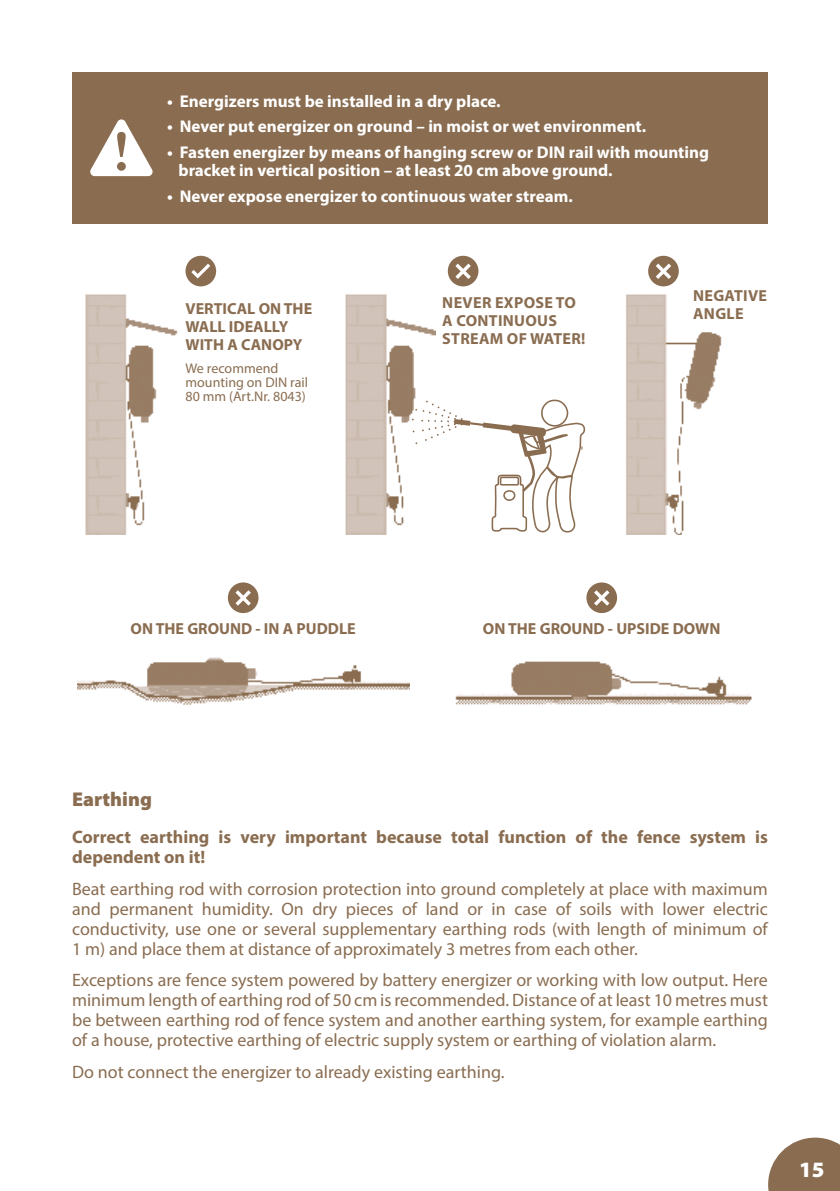
<style>
.page{position:relative;width:840px;height:1191px;background:#fff}
.page>*{position:absolute;margin:0;border:0;box-sizing:border-box;transform-origin:0 0}
.t1{font:900 22px "Myriad Pro";color:#fff}
.t2{font:900 20px "Myriad Pro";color:#8a6d51}
.t3{font:18px/20px "Myriad Pro";color:#8a6d51;text-align:justify}
.t4{font:700 18px/20px "Myriad Pro";color:#8a6d51}
.t5{font:700 17px/18px "Myriad Pro";color:#fff}
.t6{font:700 16px/18px "Myriad Pro";color:#8a6d51}
.t7{font:700 16px/18px "Myriad Pro";letter-spacing:.02em;color:#8a6d51}
.t8{font:14px/14px "Myriad Pro";color:#8a6d51}
</style>
<div class="page">
<svg style="left:768px;top:1137px;width:71px;height:54px;background:#9b836b"></svg>
<img style="left:626px;top:281px;width:96px;height:254px">
<img style="left:77px;top:657px;width:332px;height:48px">
<img style="left:455px;top:661px;width:297px;height:44px">
<div style="left:586px;top:582px;width:30px;height:31px;background:#8a6d51;border-radius:50%"></div>
<svg style="left:594px;top:590px;width:15px;height:15px"></svg>
<div style="left:228px;top:582px;width:30px;height:31px;background:#8a6d51;border-radius:50%"></div>
<svg style="left:235px;top:590px;width:16px;height:15px"></svg>
<img style="left:345px;top:294px;width:90px;height:241px">
<div style="left:447px;top:256px;width:31px;height:30px;background:#8a6d51;border-radius:50%"></div>
<svg style="left:455px;top:263px;width:15px;height:16px"></svg>
<div style="left:540px;top:399px;width:28px;height:28px;border:2px solid #8a6d51;border-radius:50%"></div>
<svg style="left:412px;top:400px;width:174px;height:135px"></svg>
<img style="left:85px;top:294px;width:93px;height:241px">
<div style="left:185px;top:256px;width:31px;height:30px;background:#8a6d51;border-radius:50%"></div>
<svg style="left:191px;top:264px;width:19px;height:14px"></svg>
<div style="left:647px;top:256px;width:31px;height:30px;background:#8a6d51;border-radius:50%"></div>
<svg style="left:656px;top:263px;width:14px;height:16px"></svg>
<div style="left:72px;top:72px;width:695px;height:151px;background:#8a6d51"></div>
<svg style="left:90px;top:119px;width:63px;height:57px"></svg>
<p class="t5" style="left:167px;top:91px;width:335px">• Energizers must be installed in a dry place.</p>
<p class="t5" style="left:167px;top:117px;width:480px">• Never put energizer on ground – in moist or wet environment.</p>
<p class="t5" style="left:178px;top:143px;width:532px;text-indent:-11px">• Fasten energizer by means of hanging screw or DIN rail with mounting bracket in vertical position – at least 20 cm above ground.</p>
<p class="t5" style="left:167px;top:186px;width:407px">• Never expose energizer to continuous water stream.</p>
<p class="t6" style="left:185px;top:299px;width:128px">VERTICAL ON THE<br>WALL IDEALLY<br>WITH A CANOPY</p>
<p class="t8" style="left:185px;top:361px;width:124px">We recommend mounting on DIN rail<br>80 mm (Art.Nr. 8043)</p>
<p class="t7" style="left:442px;top:293px;width:144px">NEVER EXPOSE TO<br>A CONTINUOUS<br>STREAM OF WATER!</p>
<p class="t7" style="left:692px;top:286px;width:75px">NEGATIVE<br>ANGLE</p>
<p class="t6" style="left:130px;top:619px;width:226px">ON THE GROUND - IN A PUDDLE</p>
<p class="t6" style="left:482px;top:619px;width:239px">ON THE GROUND - UPSIDE DOWN</p>
<p class="t2" style="left:72px;top:788px;width:81px">Earthing</p>
<p class="t4" style="left:72px;top:826px;width:697px">Correct earthing is very important because total function of the fence system is dependent on it!</p>
<p class="t3" style="left:72px;top:878px;width:697px">Beat earthing rod with corrosion protection into ground completely at place with maximum and permanent humidity. On dry pieces of land or in case of soils with lower electric conductivity, use one or several supplementary earthing rods (with length of minimum of 1 m) and place them at distance of approximately 3 metres from each other.</p>
<p class="t3" style="left:72px;top:970px;width:697px">Exceptions are fence system powered by battery energizer or working with low output. Here minimum length of earthing rod of 50 cm is recommended. Distance of at least 10 metres must be between earthing rod of fence system and another earthing system, for example earthing of a house, protective earthing of electric supply system or earthing of violation alarm.</p>
<p class="t3" style="left:72px;top:1061px;width:433px">Do not connect the energizer to already existing earthing.</p>
<p class="t1" style="left:798px;top:1156px;width:27px">15</p>
</div>
